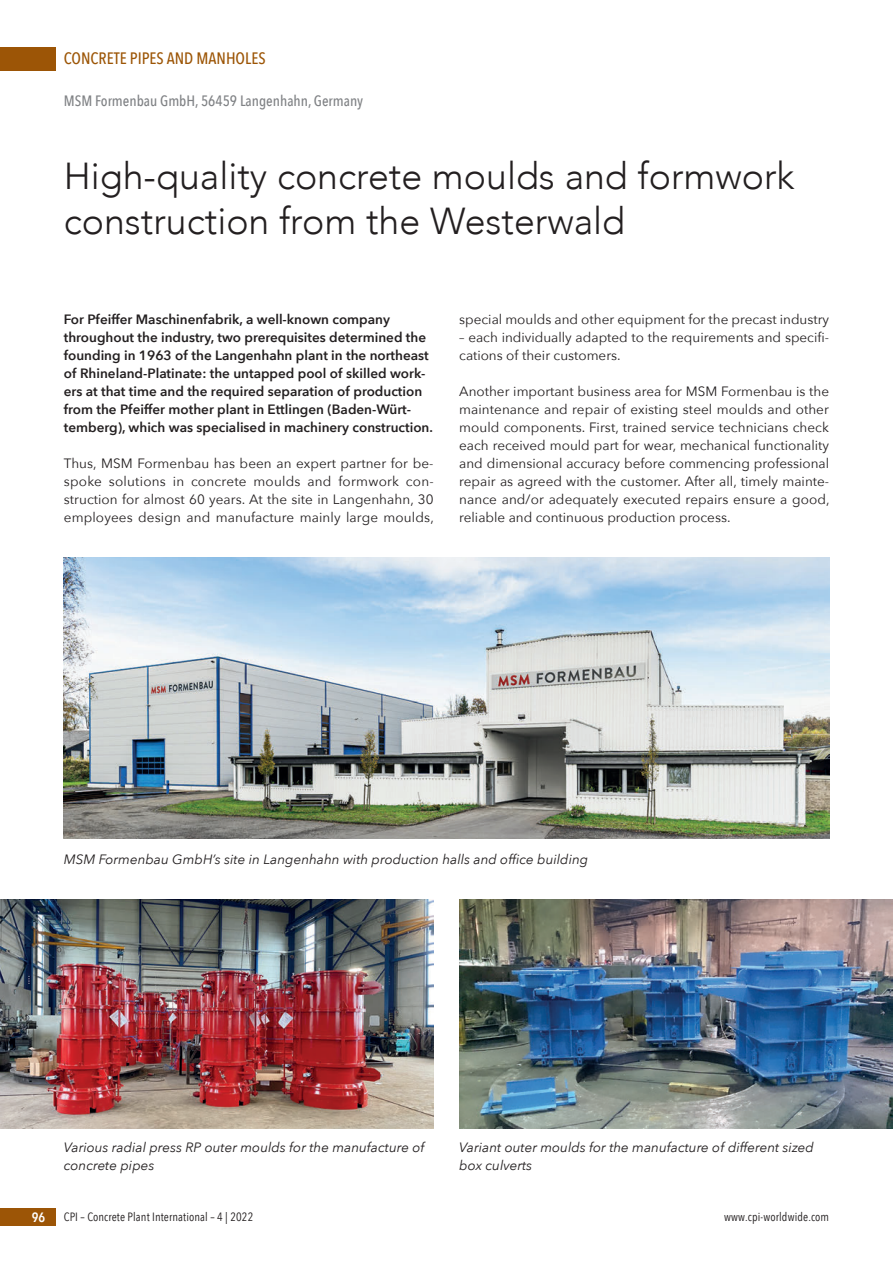
<style>
.page{position:relative;width:893px;height:1263px;background:#fff}
.page>*{position:absolute;margin:0;border:0;box-sizing:border-box;transform-origin:0 0}
.t1{font:300 37.5px/45px "Avenir";color:#231f20}
.t2{font:500 16.5px "Avenir Next Condensed";color:#9c5506}
.t3{font:500 15px "Avenir Next Condensed";color:#808285}
.t4{font:13.5px/18px "Avenir Next";color:#231f20;text-align:justify}
.t5{font:600 13.5px/18px "Avenir Next";color:#231f20}
.t6{font:italic 13.5px/18px "Avenir Next";color:#231f20}
.t7{font:600 13.5px "Avenir Next Condensed";color:#fff}
.t8{font:12px "Avenir Next Condensed";letter-spacing:.01em;color:#231f20}
</style>
<div class="page">
<div style="left:0;top:47px;width:55px;height:23px;background:#9c5506"></div>
<div style="left:0;top:1208px;width:55px;height:18px;background:#9c5506"></div>
<img style="left:64px;top:558px;width:765px;height:281px">
<img style="left:0;top:899px;width:434px;height:229px">
<img style="left:459px;top:899px;width:433px;height:229px">
<p class="t2" style="left:64px;top:49px;width:203px">CONCRETE PIPES AND MANHOLES</p>
<p class="t3" style="left:64px;top:92px;width:301px">MSM Formenbau GmbH, 56459 Langenhahn, Germany</p>
<h1 class="t1" style="left:64px;top:153px;width:732px">High-quality concrete moulds and formwork construction from the Westerwald</h1>
<p class="t5" style="left:64px;top:310px;width:371px">For Pfeiffer Maschinenfabrik, a well-known company throughout the industry, two prerequisites determined the founding in 1963 of the Langenhahn plant in the northeast of Rhineland-Platinate: the untapped pool of skilled work&shy;ers at that time and the required separation of production from the Pfeiffer mother plant in Ettlingen (Baden-Würt&shy;temberg), which was specialised in machinery construction.</p>
<p class="t4" style="left:64px;top:454px;width:372px">Thus, MSM Formenbau has been an expert partner for be&shy;spoke solutions in concrete moulds and formwork con&shy;struction for almost 60 years. At the site in Langenhahn, 30 employees design and manufacture mainly large moulds,</p>
<p class="t4" style="left:459px;top:310px;width:371px">special moulds and other equipment for the precast industry</p>
<p class="t4" style="left:459px;top:328px;width:371px">– each individually adapted to the requirements and specifi&shy;cations of their customers.</p>
<p class="t4" style="left:459px;top:382px;width:372px">Another important business area for MSM Formenbau is the maintenance and repair of existing steel moulds and other mould components. First, trained service technicians check each received mould part for wear, mechanical functionality and dimensional accuracy before commencing professional repair as agreed with the customer. After all, timely mainte&shy;nance and/or adequately executed repairs ensure a good, reliable and continuous production process.</p>
<p class="t6" style="left:64px;top:850px;width:526px">MSM Formenbau GmbH’s site in Langenhahn with production halls and office building</p>
<p class="t6" style="left:64px;top:1138px;width:362px">Various radial press RP outer moulds for the manufacture of concrete pipes</p>
<p class="t6" style="left:459px;top:1138px;width:356px">Variant outer moulds for the manufacture of different sized box culverts</p>
<p class="t7" style="left:32px;top:1206px;width:15px">96</p>
<p class="t8" style="left:64px;top:1207px;width:191px">CPI – Concrete Plant International – 4 | 2022</p>
<p class="t8" style="left:724px;top:1207px;width:107px">www.cpi-worldwide.com</p>
</div>
